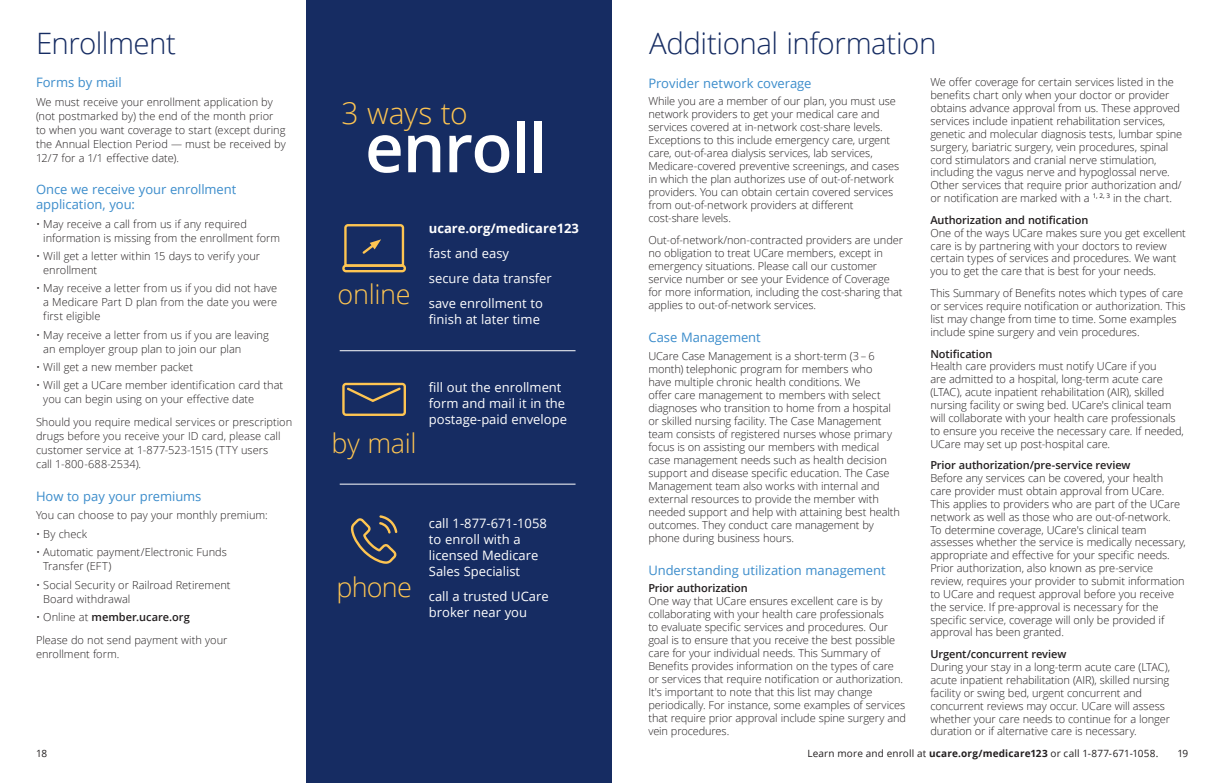
<style>
.page{position:relative;width:1224px;height:783px;background:#fff}
.page>*{position:absolute;margin:0;border:0;box-sizing:border-box;transform-origin:0 0}
.t1{font:600 67.5px "Open Sans";letter-spacing:-.025em;color:#fff}
.t2{font:300 30px "Open Sans";letter-spacing:-.01em;color:#fec552}
.Headline{font:300 29.5px "Open Sans";letter-spacing:-.015em;color:#162c62}
.t3{font:300 27px "Open Sans";letter-spacing:-.015em;color:#fec552}
.t4{font:13px/16px "Open Sans";color:#fff}
.AI_subhead_A{font:13px/15px "Open Sans";letter-spacing:-.005em;color:#3b8ccb}
.t5{font:700 13px "Open Sans";color:#fff}
.AI_body_text{font:300 11px/13px "Open Sans";letter-spacing:-.01em;color:#231f20}
.ABC_D_text_11_14{font:300 11px/14px "Open Sans";color:#231f20}
.ABC_D_text_bullets_tight{font:300 11px/14px "Open Sans";color:#231f20}
.AI_Subhead_B{font:600 11px "Open Sans";letter-spacing:-.01em;color:#231f20}
.ABC_D_text_11_14-2{font:600 11px "Open Sans";letter-spacing:.005em;color:#231f20}
.t6{font:10px "Open Sans";letter-spacing:.015em;color:#231f20}
.s1{font-weight:300}
.s2{font-weight:700}
</style>
<div class="page">
<div style="left:306px;top:0;width:306px;height:783px;background:#162c62"></div>
<div style="left:342px;top:264px;width:64px;height:8px;border:2px solid #fec552;border-radius:3px"></div>
<svg style="left:343px;top:224px;width:62px;height:44px"></svg>
<div style="left:342px;top:383px;width:64px;height:33px;border:2px solid #fec552;border-radius:3px"></div>
<svg style="left:347px;top:387px;width:54px;height:15px"></svg>
<svg style="left:351px;top:515px;width:46px;height:49px"></svg>
<hr style="left:340px;top:350px;width:236px;height:1px;background:#fff">
<hr style="left:340px;top:484px;width:236px;height:1px;background:#fff">
<p class="Headline" style="left:36px;top:23px;width:142px">Enrollment</p>
<h2 class="AI_subhead_A" style="left:36px;top:75px;width:87px">Forms by mail</h2>
<p class="ABC_D_text_11_14" style="left:36px;top:94px;width:251px">We must receive your enrollment application by (not postmarked by) the end of the month prior to when you want coverage to start (except during the Annual Election Period — must be received by 12/7 for a 1/1 effective date).</p>
<h2 class="AI_subhead_A" style="left:36px;top:182px;width:202px">Once we receive your enrollment application, you:</h2>
<p class="ABC_D_text_bullets_tight" style="left:43px;top:217px;width:238px;text-indent:-7px">• May receive a call from us if any required information is missing from the enrollment form</p>
<p class="ABC_D_text_bullets_tight" style="left:43px;top:249px;width:218px;text-indent:-7px">• Will get a letter within 15 days to verify your enrollment</p>
<p class="ABC_D_text_bullets_tight" style="left:43px;top:281px;width:236px;text-align:justify;text-indent:-7px">• May receive a letter from us if you did not have a Medicare Part D plan from the date you were first eligible</p>
<p class="ABC_D_text_bullets_tight" style="left:43px;top:327px;width:227px;text-indent:-7px">• May receive a letter from us if you are leaving an employer group plan to join our plan</p>
<p class="ABC_D_text_bullets_tight" style="left:36px;top:360px;width:159px">• Will get a new member packet</p>
<p class="ABC_D_text_11_14" style="left:43px;top:378px;width:241px;text-indent:-7px">• Will get a UCare member identification card that you can begin using on your effective date</p>
<p class="ABC_D_text_11_14" style="left:36px;top:415px;width:258px">Should you require medical services or prescription drugs before you receive your ID card, please call customer service at 1-877-523-1515 (TTY users<br>call 1-800-688-2534).</p>
<h2 class="AI_subhead_A" style="left:36px;top:488px;width:167px">How to pay your premiums</h2>
<p class="ABC_D_text_bullets_tight" style="left:36px;top:508px;width:233px">You can choose to pay your monthly premium:</p>
<p class="ABC_D_text_bullets_tight" style="left:36px;top:526px;width:53px">• By check</p>
<p class="ABC_D_text_bullets_tight" style="left:43px;top:545px;width:185px;text-indent:-7px">• Automatic payment/Electronic Funds<br>Transfer (EFT)</p>
<p class="ABC_D_text_bullets_tight" style="left:43px;top:577px;width:189px;text-indent:-7px">• Social Security or Railroad Retirement<br>Board withdrawal</p>
<p class="ABC_D_text_11_14-2" style="left:36px;top:610px;width:155px"><span class="s1">• Online at</span> member.ucare.org</p>
<p class="ABC_D_text_11_14" style="left:36px;top:633px;width:193px">Please do not send payment with your enrollment form.</p>
<h2 class="t2" style="left:342px;top:92px;width:128px">3 ways to</h2>
<p class="t1" style="left:365px;top:101px;width:184px">enroll</p>
<h3 class="t3" style="left:338px;top:276px;width:75px">online</h3>
<p class="t5" style="left:429px;top:219px;width:152px">ucare.org/medicare123</p>
<p class="t4" style="left:429px;top:240px;width:125px;line-height:25px">fast and easy secure data transfer save enrollment to</p>
<p class="t4" style="left:429px;top:311px;width:113px">finish at later time</p>
<h3 class="t3" style="left:331px;top:424px;width:87px">by mail</h3>
<p class="t4" style="left:429px;top:379px;width:140px">fill out the enrollment form and mail it in the postage-paid envelope</p>
<h3 class="t3" style="left:336px;top:568px;width:77px">phone</h3>
<p class="t4" style="left:429px;top:515px;width:120px">call 1-877-671-1058 to enroll with a licensed Medicare<br>Sales Specialist</p>
<p class="t4" style="left:429px;top:588px;width:121px">call a trusted UCare broker near you</p>
<p class="Headline" style="left:649px;top:23px;width:289px">Additional information</p>
<h2 class="AI_subhead_A" style="left:648px;top:75px;width:164px">Provider network coverage</h2>
<p class="AI_body_text" style="left:648px;top:95px;width:252px">While you are a member of our plan, you must use network providers to get your medical care and services covered at in-network cost-share levels.<br>Exceptions to this include emergency care, urgent care, out-of-area dialysis services, lab services, Medicare-covered preventive screenings, and cases in which the plan authorizes use of out-of-network providers. You can obtain certain covered services from out-of-network providers at different cost-share levels.</p>
<p class="AI_body_text" style="left:648px;top:234px;width:256px">Out-of-network/non-contracted providers are under no obligation to treat UCare members, except in emergency situations. Please call our customer service number or see your Evidence of Coverage for more information, including the cost-sharing that applies to out-of-network services.</p>
<h2 class="AI_subhead_A" style="left:648px;top:330px;width:114px">Case Management</h2>
<p class="AI_body_text" style="left:648px;top:349px;width:253px">UCare Case Management is a short-term (3 – 6 month) telephonic program for members who<br>have multiple chronic health conditions. We<br>offer care management to members with select diagnoses who transition to home from a hospital or skilled nursing facility. The Case Management team consists of registered nurses whose primary focus is on assisting our members with medical case management needs such as health decision support and disease specific education. The Case Management team also works with internal and external resources to provide the member with needed support and help with attaining best health outcomes. They conduct care management by phone during business hours.</p>
<h2 class="AI_subhead_A" style="left:648px;top:562px;width:239px">Understanding utilization management</h2>
<h3 class="AI_Subhead_B" style="left:648px;top:581px;width:101px">Prior authorization</h3>
<p class="AI_body_text" style="left:648px;top:595px;width:259px">One way that UCare ensures excellent care is by collaborating with your health care professionals<br>to evaluate specific services and procedures. Our goal is to ensure that you receive the best possible care for your individual needs. This Summary of Benefits provides information on the types of care or services that require notification or authorization.<br>It's important to note that this list may change periodically. For instance, some examples of services that require prior approval include spine surgery and vein procedures.</p>
<p class="AI_body_text" style="left:930px;top:76px;width:253px">We offer coverage for certain services listed in the benefits chart only when your doctor or provider obtains advance approval from us. These approved services include inpatient rehabilitation services, genetic and molecular diagnosis tests, lumbar spine surgery, bariatric surgery, vein procedures, spinal cord stimulators and cranial nerve stimulation, including the vagus nerve and hypoglossal nerve.<br>Other services that require prior authorization and/ or notification are marked with a <sup>1,</sup> <sup>2,</sup> <sup>3</sup> in the chart.</p>
<h3 class="AI_Subhead_B" style="left:930px;top:212px;width:160px">Authorization and notification</h3>
<p class="AI_body_text" style="left:930px;top:226px;width:257px">One of the ways UCare makes sure you get excellent care is by partnering with your doctors to review certain types of services and procedures. We want you to get the care that is best for your needs.</p>
<p class="AI_body_text" style="left:930px;top:286px;width:257px">This Summary of Benefits notes which types of care or services require notification or authorization. This list may change from time to time. Some examples include spine surgery and vein procedures.</p>
<h3 class="AI_Subhead_B" style="left:930px;top:346px;width:64px">Notification</h3>
<p class="AI_body_text" style="left:930px;top:360px;width:255px">Health care providers must notify UCare if you<br>are admitted to a hospital, long-term acute care (LTAC), acute inpatient rehabilitation (AIR), skilled nursing facility or swing bed. UCare's clinical team will collaborate with your health care professionals to ensure you receive the necessary care. If needed, UCare may set up post-hospital care.</p>
<h3 class="AI_Subhead_B" style="left:930px;top:458px;width:202px">Prior authorization/pre-service review</h3>
<p class="AI_body_text" style="left:930px;top:471px;width:257px">Before any services can be covered, your health care provider must obtain approval from UCare.<br>This applies to providers who are part of the UCare network as well as those who are out-of-network.<br>To determine coverage, UCare's clinical team assesses whether the service is medically necessary, appropriate and effective for your specific needs.<br>Prior authorization, also known as pre-service review, requires your provider to submit information to UCare and request approval before you receive the service. If pre-approval is necessary for the specific service, coverage will only be provided if approval has been granted.</p>
<h3 class="AI_Subhead_B" style="left:930px;top:647px;width:137px">Urgent/concurrent review</h3>
<p class="AI_body_text" style="left:930px;top:660px;width:241px">During your stay in a long-term acute care (LTAC), acute inpatient rehabilitation (AIR), skilled nursing facility or swing bed, urgent concurrent and concurrent reviews may occur. UCare will assess whether your care needs to continue for a longer duration or if alternative care is necessary.</p>
<p class="t6" style="left:36px;top:747px;width:13px">18</p>
<p class="t6" style="left:807px;top:747px;width:352px">Learn more and enroll at <span class="s2">ucare.org/medicare123</span> or call 1-877-671-1058.</p>
<p class="t6" style="left:1177px;top:747px;width:12px">19</p>
</div>
